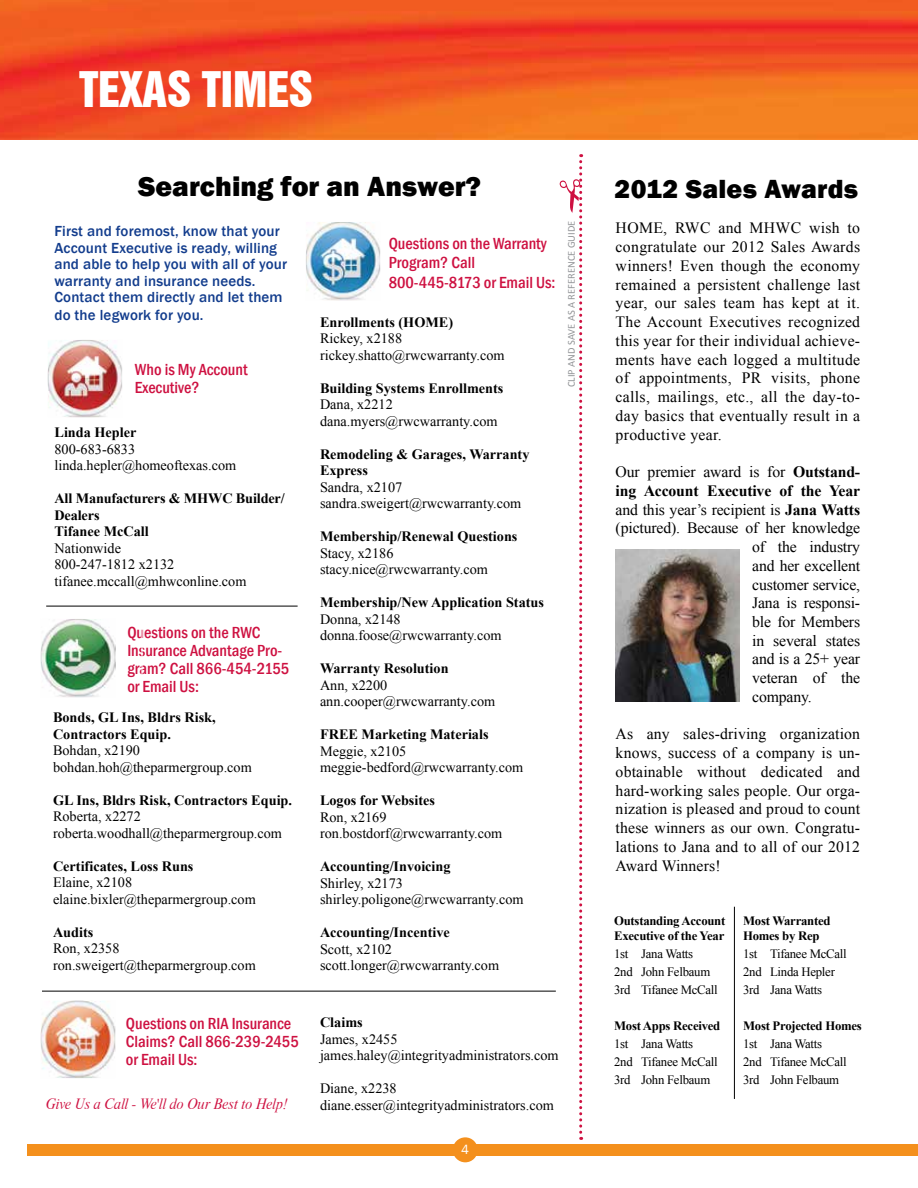
<style>
.page{position:relative;width:918px;height:1188px;background:#fff}
.page>*{position:absolute;margin:0;border:0;box-sizing:border-box;transform-origin:0 0}
.t1{font:45px "Swiss 921 BT Regular A";color:#fff}
.t2{font:800 28.5px "Franklin Gothic";color:#000}
.t3{font:800 27px "Franklin Gothic";letter-spacing:.01em;color:#000}
.t4{font:500 condensed 16.5px/18px "Franklin Gothic";color:#ce1141}
.t5{font:15.75px/18.8px "Times New Roman";letter-spacing:-.01em;color:#000;text-align:justify}
.t6{font:700 15.75px "Times New Roman";letter-spacing:-.01em;color:#000}
.t7{font:500 15px/16.5px "Franklin Gothic";letter-spacing:.01em;color:#133d8d}
.t8{font:14.25px/16.5px "Times New Roman";color:#000}
.t9{font:700 14.25px/16.5px "Times New Roman";color:#000}
.t10{font:14.25px "Dutch 801 BT Italic Headline";color:#ce1141}
.t11{font:13.5px "Franklin Gothic";color:#fff}
.t12{font:12.75px/18px "Times New Roman";letter-spacing:-.02em;color:#000}
.t13{font:700 12.75px/15px "Times New Roman";letter-spacing:-.02em;color:#000}
.t14{font:10.5px "Calibri";color:#939598}
.s1{font-weight:700}
</style>
<div class="page">
<div style="left:27px;top:1144px;width:891px;height:12px;background:#f4901d"></div>
<div style="left:453px;top:1137px;width:25px;height:25px;background:#f4901d;border-radius:50%"></div>
<img style="left:0;top:0;width:918px;height:139px">
<img style="left:615px;top:550px;width:124px;height:152px">
<hr style="left:734px;top:907px;width:1px;height:192px;background:#000">
<svg style="left:560px;top:154px;width:22px;height:986px"></svg>
<img style="left:307px;top:223px;width:72px;height:75px">
<div style="left:305px;top:221px;width:76px;height:79px;border:1px solid #fff"></div>
<img style="left:43px;top:620px;width:73px;height:75px">
<div style="left:41px;top:618px;width:101px;height:79px;border:1px solid #fff"></div>
<img style="left:49px;top:341px;width:72px;height:75px">
<div style="left:47px;top:339px;width:76px;height:79px;border:1px solid #fff"></div>
<img style="left:43px;top:1002px;width:71px;height:75px">
<div style="left:41px;top:1000px;width:75px;height:79px;border:1px solid #fff"></div>
<hr style="left:42px;top:991px;width:514px;height:1px;background:#000">
<hr style="left:46px;top:606px;width:252px;height:1px;background:#000">
<h1 class="t1" style="left:80px;top:60px;width:235px">TEXAS TIMES</h1>
<h2 class="t2" style="left:138px;top:168px;width:344px">Searching for an Answer?</h2>
<p class="t7" style="left:54px;top:223px;width:234px">First and foremost, know that your Account Executive is ready, willing and able to help you with all of your warranty and insurance needs.<br>Contact them directly and let them</p>
<p class="t7" style="left:54px;top:307px;width:151px">do the legwork for you.</p>
<p class="t4" style="left:135px;top:360px;width:114px;line-height:18.8px">Who is My Account<br>Executive?</p>
<p class="t9" style="left:55px;top:424px;width:83px">Linda Hepler</p>
<p class="t8" style="left:55px;top:441px;width:183px">800-683-6833 linda.hepler@homeoftexas.com</p>
<p class="t9" style="left:55px;top:490px;width:232px">All Manufacturers &amp; MHWC Builder/<br>Dealers<br>Tifanee McCall</p>
<p class="t8" style="left:55px;top:540px;width:194px">Nationwide<br>800-247-1812 x2132 tifanee.mccall@mhwconline.com</p>
<p class="t4" style="left:127px;top:623px;width:163px">Questions on the RWC<br>Insurance Advantage Pro&shy;gram? Call 866-454-2155 or Email Us:</p>
<p class="t9" style="left:53px;top:709px;width:164px">Bonds, GL Ins, Bldrs Risk,<br>Contractors Equip.</p>
<p class="t8" style="left:53px;top:742px;width:200px">Bohdan, x2190 bohdan.hoh@theparmergroup.com</p>
<p class="t9" style="left:53px;top:791px;width:241px">GL Ins, Bldrs Risk, Contractors Equip.</p>
<p class="t8" style="left:53px;top:808px;width:230px">Roberta, x2272 roberta.woodhall@theparmergroup.com</p>
<p class="t9" style="left:53px;top:857px;width:142px">Certificates, Loss Runs</p>
<p class="t8" style="left:53px;top:874px;width:204px">Elaine, x2108 elaine.bixler@theparmergroup.com</p>
<p class="t9" style="left:53px;top:923px;width:42px">Audits</p>
<p class="t8" style="left:53px;top:940px;width:204px">Ron, x2358 ron.sweigert@theparmergroup.com</p>
<p class="t4" style="left:389px;top:233px;width:168px;line-height:19.5px">Questions on the Warranty<br>Program? Call<br>800-445-8173 or Email Us:</p>
<p class="t9" style="left:320px;top:313px;width:135px">Enrollments (HOME)</p>
<p class="t8" style="left:320px;top:330px;width:186px">Rickey, x2188 rickey.shatto@rwcwarranty.com</p>
<p class="t9" style="left:320px;top:379px;width:185px">Building Systems Enrollments</p>
<p class="t8" style="left:320px;top:396px;width:179px">Dana, x2212 dana.myers@rwcwarranty.com</p>
<p class="t9" style="left:320px;top:445px;width:211px">Remodeling &amp; Garages, Warranty<br>Express</p>
<p class="t8" style="left:320px;top:479px;width:203px">Sandra, x2107 sandra.sweigert@rwcwarranty.com</p>
<p class="t9" style="left:320px;top:528px;width:199px">Membership/Renewal Questions</p>
<p class="t8" style="left:320px;top:545px;width:169px">Stacy, x2186 stacy.nice@rwcwarranty.com</p>
<p class="t9" style="left:320px;top:594px;width:226px">Membership/New Application Status</p>
<p class="t8" style="left:320px;top:611px;width:183px">Donna, x2148 donna.foose@rwcwarranty.com</p>
<p class="t9" style="left:320px;top:660px;width:130px">Warranty Resolution</p>
<p class="t8" style="left:320px;top:677px;width:177px">Ann, x2200 ann.cooper@rwcwarranty.com</p>
<p class="t9" style="left:320px;top:726px;width:170px">FREE Marketing Materials</p>
<p class="t8" style="left:320px;top:743px;width:205px">Meggie, x2105 meggie-bedford@rwcwarranty.com</p>
<p class="t9" style="left:320px;top:792px;width:117px">Logos for Websites</p>
<p class="t8" style="left:320px;top:809px;width:184px">Ron, x2169 ron.bostdorf@rwcwarranty.com</p>
<p class="t9" style="left:320px;top:858px;width:132px">Accounting/Invoicing</p>
<p class="t8" style="left:320px;top:875px;width:205px">Shirley, x2173 shirley.poligone@rwcwarranty.com</p>
<p class="t9" style="left:320px;top:924px;width:131px">Accounting/Incentive</p>
<p class="t8" style="left:320px;top:941px;width:181px">Scott, x2102 scott.longer@rwcwarranty.com</p>
<p class="t14" style="left:565px;top:387px;width:168px;rotate:-90deg">CLIP AND SAVE AS A REFERENCE GUIDE</p>
<p class="t4" style="left:126px;top:1015px;width:174px">Questions on RIA Insurance<br>Claims? Call 866-239-2455 or Email Us:</p>
<p class="t9" style="left:320px;top:1014px;width:44px">Claims</p>
<p class="t8" style="left:320px;top:1031px;width:240px">James, x2455 james.haley@integrityadministrators.com</p>
<p class="t8" style="left:320px;top:1080px;width:235px">Diane, x2238 diane.esser@integrityadministrators.com</p>
<p class="t10" style="left:46px;top:1096px;width:244px">Give Us a Call - We'll do Our Best to Help!</p>
<p class="t11" style="left:461px;top:1141px;width:9px">4</p>
<h3 class="t3" style="left:615px;top:171px;width:245px">2012 Sales Awards</h3>
<p class="t5" style="left:616px;top:219px;width:246px">HOME, RWC and MHWC wish to congratulate our 2012 Sales Awards winners! Even though the economy remained a persistent challenge last year, our sales team has kept at it.<br>The Account Executives recognized this year for their individual achieve&shy;ments have each logged a multitude of appointments, PR visits, phone calls, mailings, etc., all the day-to&shy;day basics that eventually result in a productive year.</p>
<p class="t5" style="left:616px;top:462px;width:246px">Our premier award is for <span class="s1">Outstand-</span></p>
<p class="t6" style="left:616px;top:480px;width:246px">ing Account Executive of the Year</p>
<p class="t5" style="left:616px;top:500px;width:246px">and this year’s recipient is <span class="s1">Jana Watts</span></p>
<p class="t5" style="left:616px;top:518px;width:246px">(pictured). Because of her knowledge</p>
<p class="t5" style="left:752px;top:537px;width:109px">of the industry</p>
<p class="t5" style="left:752px;top:556px;width:110px">and her excellent</p>
<p class="t5" style="left:752px;top:575px;width:110px">customer service,</p>
<p class="t5" style="left:752px;top:593px;width:110px">Jana is responsi-</p>
<p class="t5" style="left:752px;top:612px;width:109px">ble for Members</p>
<p class="t5" style="left:752px;top:631px;width:110px">in several states</p>
<p class="t5" style="left:752px;top:650px;width:109px">and is a 25+ year</p>
<p class="t5" style="left:752px;top:668px;width:110px">veteran of the</p>
<p class="t5" style="left:752px;top:687px;width:61px">company.</p>
<p class="t5" style="left:616px;top:725px;width:246px">As any sales-driving organization knows, success of a company is un&shy;obtainable without dedicated and hard-working sales people. Our orga&shy;nization is pleased and proud to count these winners as our own. Congratu&shy;lations to Jana and to all of our 2012<br>Award Winners!</p>
<p class="t13" style="left:614px;top:913px;width:113px">Outstanding Account<br>Executive of the Year</p>
<p class="t12" style="left:614px;top:944px;width:105px">1st Jana Watts<br>2nd John Felbaum<br>3rd Tifanee McCall</p>
<p class="t13" style="left:614px;top:1018px;width:108px">Most Apps Received</p>
<p class="t12" style="left:614px;top:1034px;width:105px">1st Jana Watts<br>2nd Tifanee McCall<br>3rd John Felbaum</p>
<p class="t13" style="left:743px;top:913px;width:89px">Most Warranted<br>Homes by Rep</p>
<p class="t12" style="left:743px;top:944px;width:105px">1st Tifanee McCall<br>2nd Linda Hepler<br>3rd Jana Watts</p>
<p class="t13" style="left:743px;top:1018px;width:120px">Most Projected Homes</p>
<p class="t12" style="left:743px;top:1034px;width:105px">1st Jana Watts<br>2nd Tifanee McCall<br>3rd John Felbaum</p>
</div>
